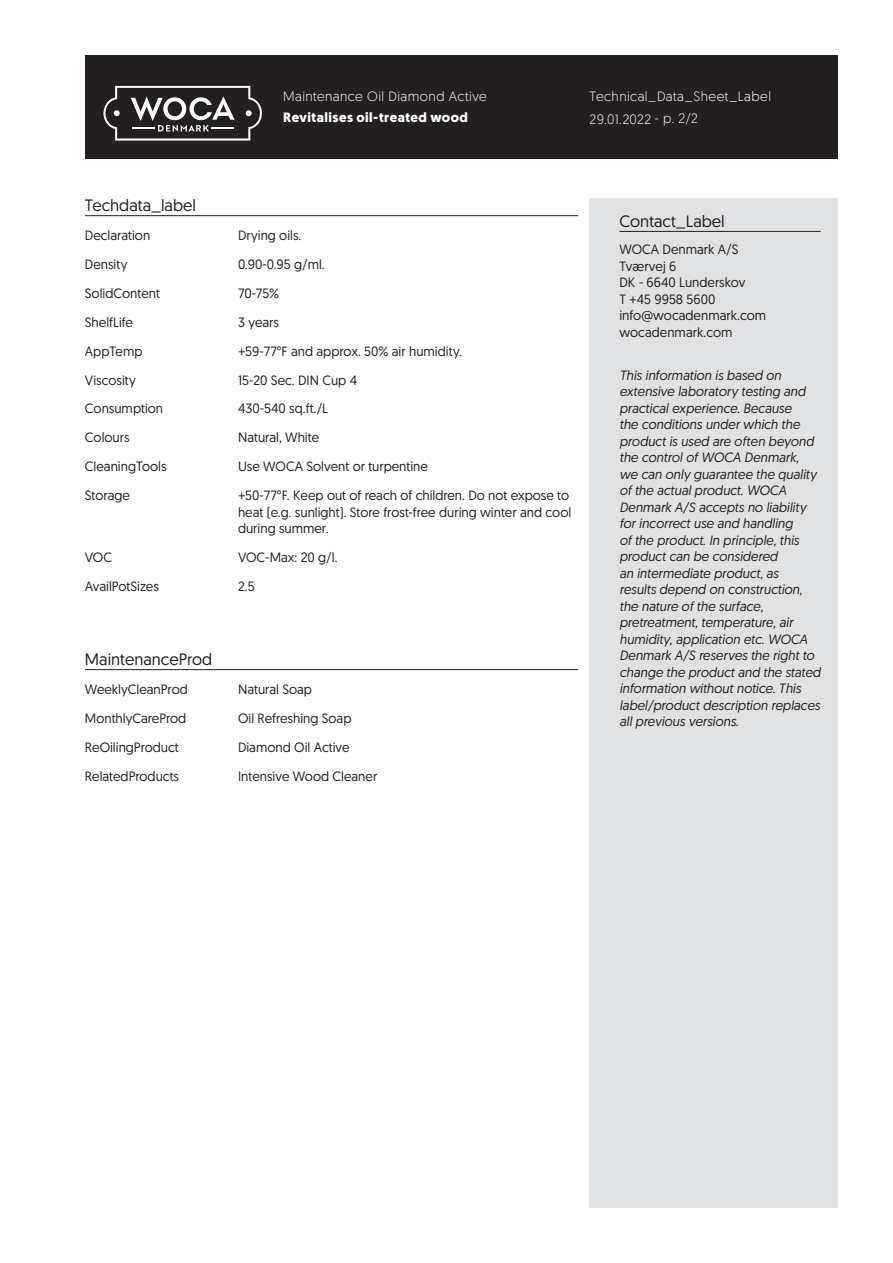
<style>
.page{position:relative;width:893px;height:1263px;background:#fff}
.page>*{position:absolute;margin:0;border:0;box-sizing:border-box;transform-origin:0 0}
.skyBodyHdn{font:16.5px "Geomanist";color:#231f20}
.skyContactHdnBodytex{font:16.5px "Geomanist";color:#231f20}
.skyDisclaimerTxtBody{font:italic 13.5px/16.5px "Geomanist";color:#231f20}
.skyBodyTxt{font:13.5px/16.5px "Geomanist";color:#231f20}
.skyBodyCap{font:13.5px "Geomanist";color:#231f20}
.skyWhiteHdnBodytext{font:300 13.5px "Geomanist";letter-spacing:.03em;color:#fff}
.skyWhiteBoldHdnBodyt{font:700 13.5px "Geomanist";letter-spacing:.035em;color:#fff}
</style>
<div class="page">
<div style="left:85px;top:55px;width:753px;height:104px;background:#231f20"></div>
<div style="left:590px;top:198px;width:248px;height:1010px;background:#e0e1e3"></div>
<hr style="left:619px;top:231px;width:202px;height:1px;background:#231f20">
<hr style="left:85px;top:215px;width:493px;height:1px;background:#231f20">
<hr style="left:85px;top:669px;width:493px;height:1px;background:#231f20">
<svg style="left:103px;top:86px;width:159px;height:55px"></svg>
<p class="skyWhiteHdnBodytext" style="left:283px;top:87px;width:205px">Maintenance Oil Diamond Active</p>
<p class="skyWhiteBoldHdnBodyt" style="left:283px;top:108px;width:186px">Revitalises oil-treated wood</p>
<p class="skyWhiteHdnBodytext" style="left:590px;top:87px;width:183px">Technical_Data_Sheet_Label</p>
<p class="skyWhiteHdnBodytext" style="left:590px;top:110px;width:110px">29.01.2022 - p. 2/2</p>
<p class="skyBodyHdn" style="left:85px;top:195px;width:113px">Techdata_label</p>
<p class="skyBodyCap" style="left:85px;top:227px;width:67px">Declaration</p>
<p class="skyBodyTxt" style="left:238px;top:227px;width:65px">Drying oils.</p>
<p class="skyBodyCap" style="left:85px;top:255px;width:44px">Density</p>
<p class="skyBodyTxt" style="left:238px;top:256px;width:88px">0.90-0.95 g/ml.</p>
<p class="skyBodyCap" style="left:85px;top:284px;width:77px">SolidContent</p>
<p class="skyBodyTxt" style="left:238px;top:284px;width:43px">70-75%</p>
<p class="skyBodyCap" style="left:85px;top:313px;width:50px">ShelfLife</p>
<p class="skyBodyTxt" style="left:238px;top:313px;width:43px">3 years</p>
<p class="skyBodyCap" style="left:85px;top:342px;width:59px">AppTemp</p>
<p class="skyBodyTxt" style="left:238px;top:342px;width:225px">+59-77°F and approx. 50% air humidity.</p>
<p class="skyBodyCap" style="left:85px;top:371px;width:53px">Viscosity</p>
<p class="skyBodyTxt" style="left:238px;top:371px;width:121px">15-20 Sec. DIN Cup 4</p>
<p class="skyBodyCap" style="left:85px;top:400px;width:80px">Consumption</p>
<p class="skyBodyTxt" style="left:238px;top:400px;width:92px">430-540 sq.ft./L</p>
<p class="skyBodyCap" style="left:85px;top:429px;width:46px">Colours</p>
<p class="skyBodyTxt" style="left:238px;top:429px;width:83px">Natural, White</p>
<p class="skyBodyCap" style="left:85px;top:458px;width:83px">CleaningTools</p>
<p class="skyBodyTxt" style="left:238px;top:458px;width:191px">Use WOCA Solvent or turpentine</p>
<p class="skyBodyCap" style="left:85px;top:487px;width:47px">Storage</p>
<p class="skyBodyTxt" style="left:238px;top:487px;width:335px">+50-77°F. Keep out of reach of children. Do not expose to heat (e.g. sunlight). Store frost-free during winter and cool during summer.</p>
<p class="skyBodyCap" style="left:85px;top:548px;width:29px">VOC</p>
<p class="skyBodyTxt" style="left:238px;top:549px;width:101px">VOC-Max: 20 g/l.</p>
<p class="skyBodyCap" style="left:85px;top:577px;width:76px">AvailPotSizes</p>
<p class="skyBodyTxt" style="left:238px;top:577px;width:18px">2.5</p>
<p class="skyBodyHdn" style="left:85px;top:649px;width:129px">MaintenanceProd</p>
<p class="skyBodyCap" style="left:85px;top:681px;width:104px">WeeklyCleanProd</p>
<p class="skyBodyTxt" style="left:238px;top:681px;width:75px">Natural Soap</p>
<p class="skyBodyCap" style="left:85px;top:709px;width:103px">MonthlyCareProd</p>
<p class="skyBodyTxt" style="left:238px;top:709px;width:115px">Oil Refreshing Soap</p>
<p class="skyBodyCap" style="left:85px;top:738px;width:95px">ReOilingProduct</p>
<p class="skyBodyTxt" style="left:238px;top:738px;width:113px">Diamond Oil Active</p>
<p class="skyBodyCap" style="left:85px;top:767px;width:96px">RelatedProducts</p>
<p class="skyBodyTxt" style="left:238px;top:767px;width:141px">Intensive Wood Cleaner</p>
<p class="skyContactHdnBodytex" style="left:619px;top:210px;width:107px">Contact_Label</p>
<p class="skyBodyTxt" style="left:619px;top:241px;width:121px">WOCA Denmark A/S</p>
<p class="skyBodyTxt" style="left:619px;top:257px;width:59px">Tværvej 6</p>
<p class="skyBodyTxt" style="left:619px;top:274px;width:127px">DK - 6640 Lunderskov</p>
<p class="skyBodyTxt" style="left:619px;top:290px;width:97px">T +45 9958 5600</p>
<p class="skyBodyTxt" style="left:619px;top:307px;width:148px">info@wocadenmark.com</p>
<p class="skyBodyTxt" style="left:619px;top:323px;width:115px">wocadenmark.com</p>
<p class="skyDisclaimerTxtBody" style="left:619px;top:366px;width:203px">This information is based on extensive laboratory testing and practical experience. Because<br>the conditions under which the product is used are often beyond the control of WOCA Denmark,<br>we can only guarantee the quality of the actual product. WOCA<br>Denmark A/S accepts no liability for incorrect use and handling<br>of the product. In principle, this product can be considered<br>an intermediate product, as<br>results depend on construction, the nature of the surface, pretreatment, temperature, air humidity, application etc. WOCA<br>Denmark A/S reserves the right to change the product and the stated information without notice. This label/product description replaces all previous versions.</p>
</div>
